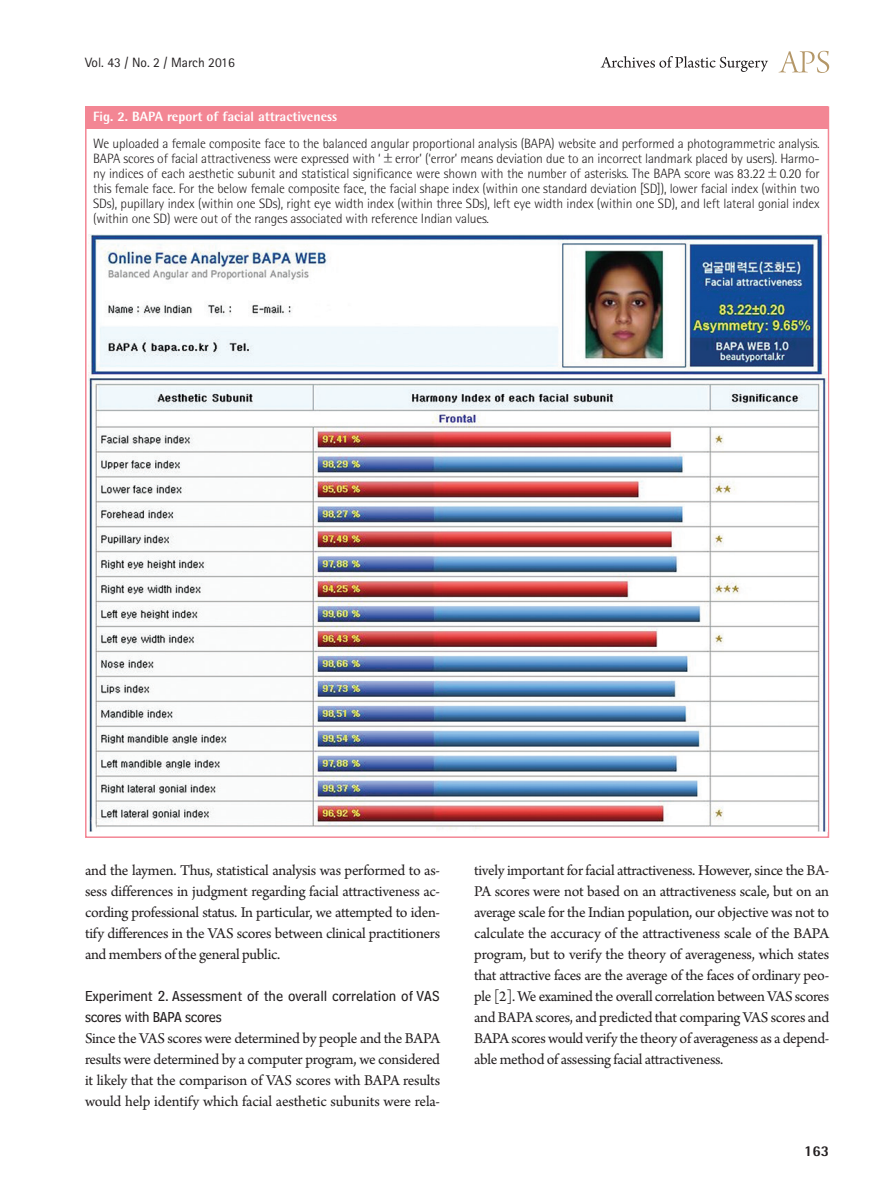
<style>
.page{position:relative;width:893px;height:1191px;background:#fff}
.page>*{position:absolute;margin:0;border:0;box-sizing:border-box;transform-origin:0 0}
.본문{font:15.75px/21px "Arno Pro";letter-spacing:-.02em;color:#231f20;text-align:justify}
.소제목{font:15px/21px "Bell Centennial Std Sub Capt";letter-spacing:-.005em;color:#231f20}
.t1{font:800 15px "Rotis Semi Sans Std";color:#231f20}
.그림설명{font:300 13.5px/15px "Rotis Semi Sans Std";letter-spacing:-.01em;color:#231f20;text-align:justify}
.표그림제목{font:800 13.5px "Rotis Semi Sans Std";color:#fff}
.t2{font:13.5px "Rotis Sans Serif Std";color:#231f20}
.s1{font-family:"Dotum";font-weight:400}
</style>
<div class="page">
<svg style="left:779px;top:51px;width:50px;height:22px"></svg>
<svg style="left:601px;top:56px;width:167px;height:16px"></svg>
<img style="left:88px;top:235px;width:740px;height:596px">
<div style="left:85px;top:106px;width:743px;height:23px;background:#f38694"></div>
<p class="t2" style="left:85px;top:54px;width:151px">Vol. 43 / No. 2 / March 2016</p>
<p class="표그림제목" style="left:93px;top:108px;width:246px">Fig. 2. BAPA report of facial attractiveness</p>
<p class="그림설명" style="left:93px;top:136px;width:728px">We uploaded a female composite face to the balanced angular proportional analysis (BAPA) website and performed a photogrammetric analysis.<br>BAPA scores of facial attractiveness were expressed with ‘<span class="s1">±</span>error’ (‘error’ means deviation due to an incorrect landmark placed by users). Harmo&shy;ny indices of each aesthetic subunit and statistical significance were shown with the number of asterisks. The BAPA score was 83.22<span class="s1">±</span>0.20 for this female face. For the below female composite face, the facial shape index (within one standard deviation [SD]), lower facial index (within two SDs), pupillary index (within one SDs), right eye width index (within three SDs), left eye width index (within one SD), and left lateral gonial index (within one SD) were out of the ranges associated with reference Indian values.</p>
<p class="본문" style="left:85px;top:861px;width:357px">and the laymen. Thus, statistical analysis was performed to as&shy;sess differences in judgment regarding facial attractiveness ac&shy;cording professional status. In particular, we attempted to iden&shy;tify differences in the VAS scores between clinical practitioners and members of the general public.</p>
<p class="소제목" style="left:85px;top:985px;width:356px">Experiment 2. Assessment of the overall correlation of VAS scores with BAPA scores</p>
<p class="본문" style="left:85px;top:1029px;width:357px">Since the VAS scores were determined by people and the BAPA results were determined by a computer program, we considered it likely that the comparison of VAS scores with BAPA results would help identify which facial aesthetic subunits were rela-</p>
<p class="본문" style="left:474px;top:861px;width:357px">tively important for facial attractiveness. However, since the BA-PA scores were not based on an attractiveness scale, but on an average scale for the Indian population, our objective was not to calculate the accuracy of the attractiveness scale of the BAPA program, but to verify the theory of averageness, which states that attractive faces are the average of the faces of ordinary peo&shy;ple [2]. We examined the overall correlation between VAS scores and BAPA scores, and predicted that comparing VAS scores and BAPA scores would verify the theory of averageness as a depend&shy;able method of assessing facial attractiveness.</p>
<p class="t1" style="left:804px;top:1141px;width:27px">163</p>
</div>
